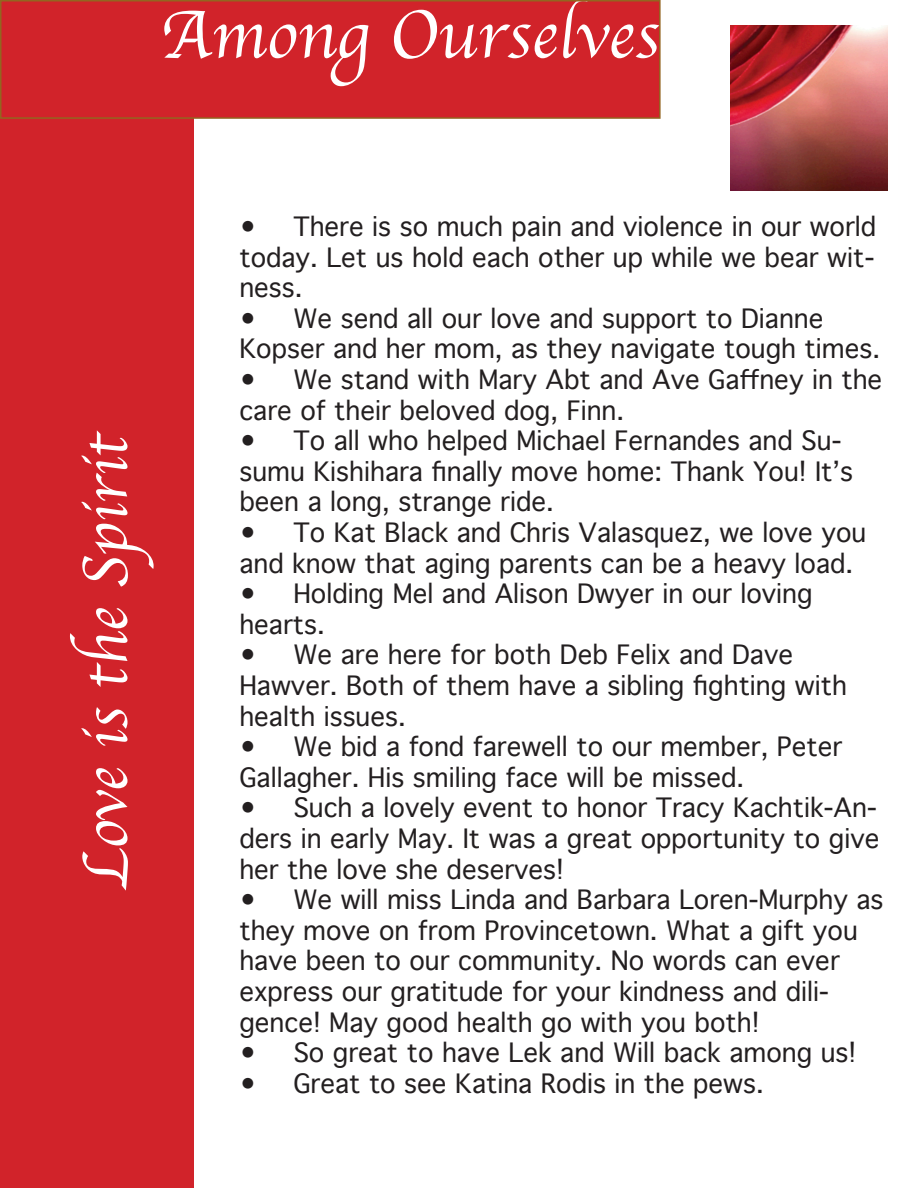
<style>
.page{position:relative;width:918px;height:1188px;background:#fff}
.page>*{position:absolute;margin:0;border:0;box-sizing:border-box;transform-origin:0 0}
.t1{font:70.5px "Apple Chancery";color:#fff}
.t2{font:65.55px "Apple Chancery";letter-spacing:-.005em;color:#fff}
.t3{font:25.5px/30.6px "Geneva";color:#231f20}
</style>
<div class="page">
<div style="left:0;top:113px;width:194px;height:1075px;background:#d1232a"></div>
<div style="left:1px;top:1px;width:659px;height:117px;background:#d1232a"></div>
<div style="left:0;top:0;width:661px;height:119px;border:2px solid #936520"></div>
<img style="left:731px;top:25px;width:156px;height:166px">
<p class="t1" style="left:160px;top:-21px;width:501px">Among Ourselves</p>
<p class="t2" style="left:53px;top:890px;width:461px;rotate:-90deg">Love is the Spirit</p>
<p class="t3" style="left:239px;top:212px;width:638px;text-align:justify">• There is so much pain and violence in our world today. Let us hold each other up while we bear wit&shy;ness.</p>
<p class="t3" style="left:239px;top:304px;width:642px">• We send all our love and support to Dianne<br>Kopser and her mom, as they navigate tough times.</p>
<p class="t3" style="left:239px;top:365px;width:644px">• We stand with Mary Abt and Ave Gaffney in the care of their beloved dog, Finn.</p>
<p class="t3" style="left:239px;top:426px;width:615px">• To all who helped Michael Fernandes and Su&shy;sumu Kishihara finally move home: Thank You! It’s been a long, strange ride.</p>
<p class="t3" style="left:239px;top:518px;width:628px">• To Kat Black and Chris Valasquez, we love you and know that aging parents can be a heavy load.</p>
<p class="t3" style="left:239px;top:579px;width:575px">• Holding Mel and Alison Dwyer in our loving hearts.</p>
<p class="t3" style="left:239px;top:640px;width:609px">• We are here for both Deb Felix and Dave<br>Hawver. Both of them have a sibling fighting with health issues.</p>
<p class="t3" style="left:239px;top:732px;width:604px">• We bid a fond farewell to our member, Peter<br>Gallagher. His smiling face will be missed.</p>
<p class="t3" style="left:239px;top:793px;width:642px;text-align:justify">• Such a lovely event to honor Tracy Kachtik-An&shy;ders in early May. It was a great opportunity to give her the love she deserves!</p>
<p class="t3" style="left:239px;top:885px;width:646px">• We will miss Linda and Barbara Loren-Murphy as they move on from Provincetown. What a gift you have been to our community. No words can ever express our gratitude for your kindness and dili&shy;gence! May good health go with you both!</p>
<p class="t3" style="left:239px;top:1038px;width:618px">• So great to have Lek and Will back among us!</p>
<p class="t3" style="left:239px;top:1069px;width:526px">• Great to see Katina Rodis in the pews.</p>
</div>
